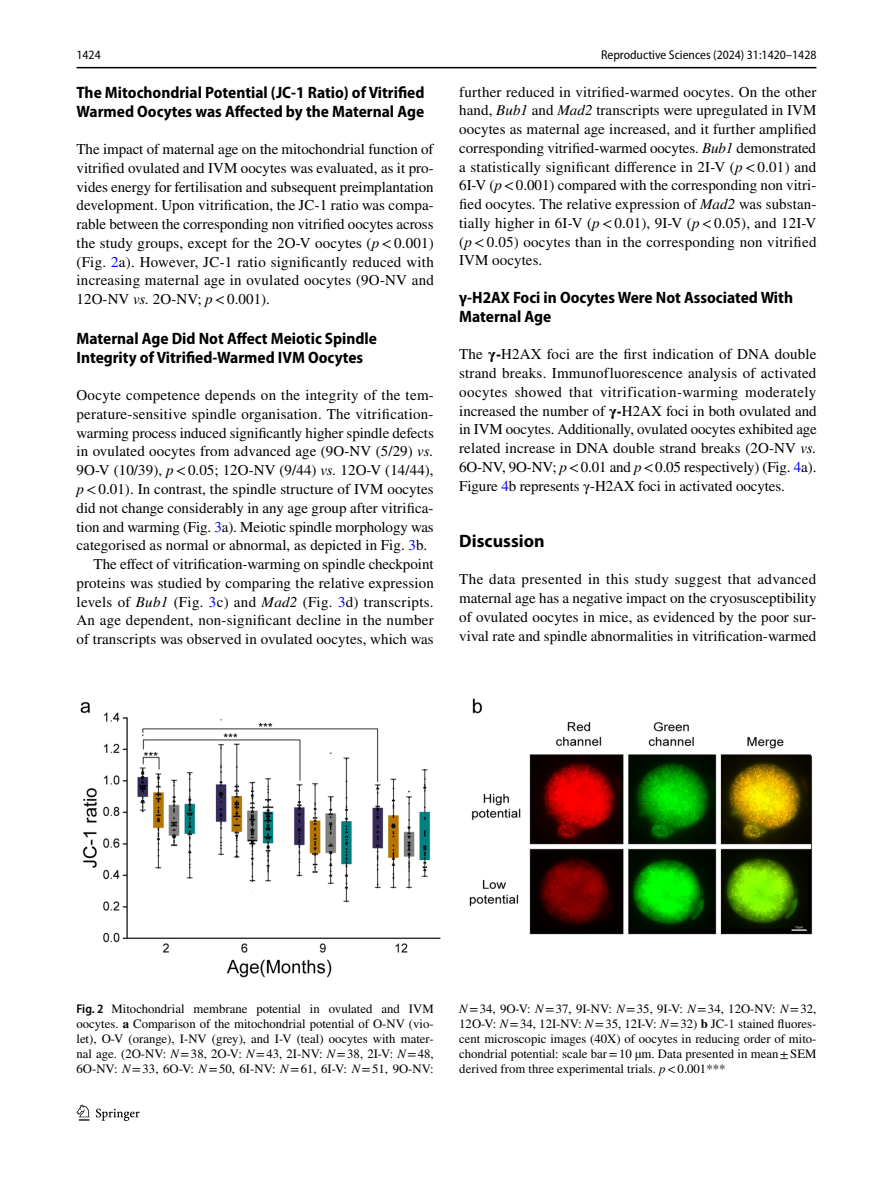
<style>
.page{position:relative;width:893px;height:1187px;background:#fff}
.page>*{position:absolute;margin:0;border:0;box-sizing:border-box;transform-origin:0 0}
.t1{font:700 18px "Myriad Pro";color:#000}
.t2{font:700 semi-condensed 16.5px/18.8px "Myriad Pro";color:#000}
.t3{font:15px/18.8px "STIX";letter-spacing:.005em;color:#000;text-align:justify}
.t4{font:12.75px/15px "STIX";color:#000;text-align:justify}
.t5{font:semi-condensed 12.75px "Myriad Pro";color:#000}
.s1{font-style:italic}
.s2{color:#00f}
.s3{font-weight:700}
.s4{font-family:"Myriad Pro";font-weight:600;font-stretch:semi-condensed}
</style>
<div class="page">
<hr style="left:77px;top:67px;width:739px;height:1px;background:#000">
<svg style="left:77px;top:1104px;width:12px;height:16px"></svg>
<svg style="left:96px;top:1108px;width:44px;height:12px"></svg>
<img style="left:81px;top:698px;width:731px;height:279px">
<p class="t5" style="left:77px;top:48px;width:26px">1424</p>
<p class="t5" style="left:601px;top:48px;width:217px">Reproductive Sciences (2024) 31:1420–1428</p>
<p class="t2" style="left:77px;top:83px;width:349px">The Mitochondrial Potential (JC‑1 Ratio) of Vitrified<br>Warmed Oocytes was Affected by the Maternal Age</p>
<p class="t3" style="left:77px;top:141px;width:359px">The impact of maternal age on the mitochondrial function of vitrified ovulated and IVM oocytes was evaluated, as it pro&shy;vides energy for fertilisation and subsequent preimplantation development. Upon vitrification, the JC-1 ratio was compa&shy;rable between the corresponding non vitrified oocytes across the study groups, except for the 2O-V oocytes (<span class="s1">p</span>&lt;0.001) (Fig. <span class="s2">2</span>a). However, JC-1 ratio significantly reduced with increasing maternal age in ovulated oocytes (9O-NV and 12O-NV <span class="s1">vs.</span> 2O-NV; <span class="s1">p</span>&lt;0.001).</p>
<p class="t2" style="left:77px;top:329px;width:302px">Maternal Age Did Not Affect Meiotic Spindle<br>Integrity of Vitrified‑Warmed IVM Oocytes</p>
<p class="t3" style="left:77px;top:387px;width:359px">Oocyte competence depends on the integrity of the tem-</p>
<p class="t3" style="left:77px;top:405px;width:359px">perature-sensitive spindle organisation. The vitrification-</p>
<p class="t3" style="left:77px;top:424px;width:359px">warming process induced significantly higher spindle defects</p>
<p class="t3" style="left:77px;top:443px;width:358px">in ovulated oocytes from advanced age (9O-NV (5/29) <span class="s1">vs.</span></p>
<p class="t3" style="left:77px;top:462px;width:359px">9O-V (10/39), <span class="s1">p</span>&lt;0.05; 12O-NV (9/44) <span class="s1">vs.</span> 12O-V (14/44),</p>
<p class="t3" style="left:77px;top:480px;width:359px"><span class="s1">p</span>&lt;0.01). In contrast, the spindle structure of IVM oocytes</p>
<p class="t3" style="left:77px;top:499px;width:358px">did not change considerably in any age group after vitrifica-</p>
<p class="t3" style="left:77px;top:518px;width:359px">tion and warming (Fig. <span class="s2">3</span>a). Meiotic spindle morphology was</p>
<p class="t3" style="left:77px;top:537px;width:352px">categorised as normal or abnormal, as depicted in Fig. <span class="s2">3</span>b.</p>
<p class="t3" style="left:94px;top:555px;width:342px">The effect of vitrification-warming on spindle checkpoint</p>
<p class="t3" style="left:77px;top:574px;width:359px">proteins was studied by comparing the relative expression</p>
<p class="t3" style="left:77px;top:593px;width:359px">levels of <span class="s1">Bub1</span> (Fig. <span class="s2">3</span>c) and <span class="s1">Mad2</span> (Fig. <span class="s2">3</span>d) transcripts.</p>
<p class="t3" style="left:77px;top:612px;width:359px">An age dependent, non-significant decline in the number</p>
<p class="t3" style="left:77px;top:630px;width:359px">of transcripts was observed in ovulated oocytes, which was</p>
<p class="t3" style="left:459px;top:83px;width:359px">further reduced in vitrified-warmed oocytes. On the other hand, <span class="s1">Bub1</span> and <span class="s1">Mad2</span> transcripts were upregulated in IVM oocytes as maternal age increased, and it further amplified corresponding vitrified-warmed oocytes. <span class="s1">Bub1</span> demonstrated a statistically significant difference in 2I-V (<span class="s1">p</span>&lt;0.01) and 6I-V (<span class="s1">p</span>&lt;0.001) compared with the corresponding non vitri&shy;fied oocytes. The relative expression of <span class="s1">Mad2</span> was substan&shy;tially higher in 6I-V (<span class="s1">p</span>&lt;0.01), 9I-V (<span class="s1">p</span>&lt;0.05), and 12I-V (<span class="s1">p</span>&lt;0.05) oocytes than in the corresponding non vitrified IVM oocytes.</p>
<p class="t2" style="left:459px;top:288px;width:335px">γ‑H2AX Foci in Oocytes Were Not Associated With<br>Maternal Age</p>
<p class="t3" style="left:459px;top:346px;width:359px">The <span class="s3">γ-</span>H2AX foci are the first indication of DNA double strand breaks. Immunofluorescence analysis of activated oocytes showed that vitrification-warming moderately increased the number of <span class="s3">γ-</span>H2AX foci in both ovulated and in IVM oocytes. Additionally, ovulated oocytes exhibited age related increase in DNA double strand breaks (2O-NV <span class="s1">vs.<br></span>6O-NV, 9O-NV; <span class="s1">p</span>&lt;0.01 and <span class="s1">p</span>&lt;0.05 respectively) (Fig. <span class="s2">4</span>a).<br>Figure <span class="s2">4</span>b represents γ-H2AX foci in activated oocytes.</p>
<p class="t1" style="left:459px;top:529px;width:87px">Discussion</p>
<p class="t3" style="left:459px;top:571px;width:359px">The data presented in this study suggest that advanced maternal age has a negative impact on the cryosusceptibility of ovulated oocytes in mice, as evidenced by the poor sur&shy;vival rate and spindle abnormalities in vitrification-warmed</p>
<p class="t4" style="left:77px;top:1001px;width:359px"><span class="s4">Fig. 2</span> Mitochondrial membrane potential in ovulated and IVM oocytes. <span class="s3">a</span> Comparison of the mitochondrial potential of O-NV (vio&shy;let), O-V (orange), I-NV (grey), and I-V (teal) oocytes with mater&shy;nal age. (2O-NV: <span class="s1">N</span>=38, 2O-V: <span class="s1">N</span>=43, 2I-NV: <span class="s1">N</span>=38, 2I-V: <span class="s1">N</span>=48, 6O-NV: <span class="s1">N</span>=33, 6O-V: <span class="s1">N</span>=50, 6I-NV: <span class="s1">N</span>=61, 6I-V: <span class="s1">N</span>=51, 9O-NV:</p>
<p class="t4" style="left:459px;top:1001px;width:359px"><span class="s1">N</span>=34, 9O-V: <span class="s1">N</span>=37, 9I-NV: <span class="s1">N</span>=35, 9I-V: <span class="s1">N</span>=34, 12O-NV: <span class="s1">N</span>=32, 12O-V: <span class="s1">N</span>=34, 12I-NV: <span class="s1">N</span>=35, 12I-V: <span class="s1">N</span>=32) <span class="s3">b</span> JC-1 stained fluores&shy;cent microscopic images (40X) of oocytes in reducing order of mito&shy;chondrial potential: scale bar=10 µm. Data presented in mean±SEM derived from three experimental trials. <span class="s1">p</span>&lt;0.001***</p>
</div>
